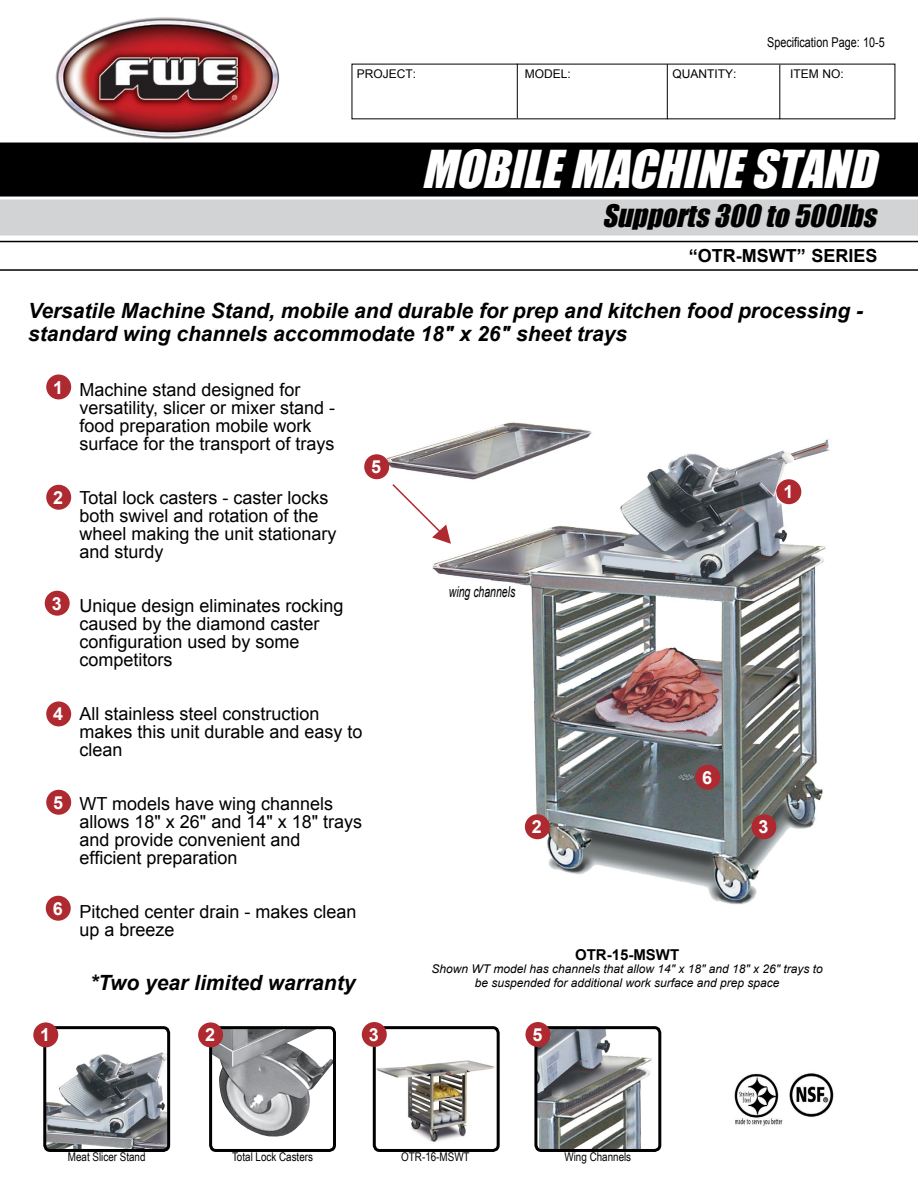
<style>
.page{position:relative;width:918px;height:1188px;background:#fff}
.page>*{position:absolute;margin:0;border:0;box-sizing:border-box;transform-origin:0 0}
.t1{font:italic 48px "Impact";color:#fff}
.t2{font:italic 28.5px "Impact";color:#000}
.t3{font:italic 700 21px/22.5px "Arial";color:#000}
.t4{font:18px/18px "Arial";color:#000}
.t5{font:700 18px "Arial";color:#000}
.t6{font:700 18px "Arial";color:#fff}
.t7{font:italic 15px "Arial";color:#000;scale:.7 1}
.t8{font:700 15px "Arial";color:#000}
.t9{font:13.5px "Arial";color:#000;scale:.8 1}
.t10{font:italic 12px/13.5px "Arial";color:#000;text-align:center}
.t11{font:12px "Arial Narrow";color:#000}
.t12{font:12px "Arial";color:#000}
</style>
<div class="page">
<div style="left:0;top:143px;width:918px;height:54px;background:#000"></div>
<div style="left:0;top:200px;width:918px;height:36px;background:#d1d3d4"></div>
<hr style="left:0;top:241px;width:918px;height:1px;background:#000">
<hr style="left:0;top:269px;width:918px;height:2px;background:#000">
<hr style="left:517px;top:64px;width:1px;height:54px;background:#000">
<hr style="left:667px;top:64px;width:1px;height:55px;background:#000">
<hr style="left:779px;top:65px;width:1px;height:54px;background:#000">
<img style="left:56px;top:17px;width:223px;height:122px">
<img style="left:47px;top:1030px;width:119px;height:118px">
<div style="left:43px;top:1026px;width:127px;height:126px;border:3px solid #000;border-radius:5px"></div>
<img style="left:213px;top:1030px;width:119px;height:107px">
<div style="left:209px;top:1026px;width:127px;height:126px;border:3px solid #000;border-radius:5px"></div>
<img style="left:377px;top:1030px;width:119px;height:118px">
<div style="left:373px;top:1026px;width:127px;height:126px;border:3px solid #000;border-radius:5px"></div>
<img style="left:538px;top:1030px;width:114px;height:118px">
<div style="left:534px;top:1026px;width:127px;height:126px;border:3px solid #000;border-radius:5px"></div>
<div style="left:33px;top:1022px;width:25px;height:25px;background:#af2a30;border-radius:50%"></div>
<div style="left:198px;top:1022px;width:25px;height:25px;background:#af2a30;border-radius:50%"></div>
<div style="left:362px;top:1022px;width:25px;height:25px;background:#af2a30;border-radius:50%"></div>
<div style="left:525px;top:1022px;width:25px;height:25px;background:#af2a30;border-radius:50%"></div>
<img style="left:734px;top:1073px;width:100px;height:53px">
<div style="left:46px;top:374px;width:25px;height:25px;background:#af2a30;border-radius:50%"></div>
<div style="left:46px;top:485px;width:25px;height:25px;background:#af2a30;border-radius:50%"></div>
<div style="left:45px;top:591px;width:25px;height:25px;background:#af2a30;border-radius:50%"></div>
<div style="left:46px;top:701px;width:25px;height:25px;background:#af2a30;border-radius:50%"></div>
<div style="left:46px;top:790px;width:25px;height:25px;background:#af2a30;border-radius:50%"></div>
<img style="left:375px;top:422px;width:454px;height:483px">
<div style="left:776px;top:479px;width:25px;height:25px;background:#af2a30;border-radius:50%"></div>
<div style="left:364px;top:454px;width:25px;height:25px;background:#af2a30;border-radius:50%"></div>
<svg style="left:391px;top:483px;width:61px;height:62px"></svg>
<div style="left:525px;top:814px;width:25px;height:25px;background:#af2a30;border-radius:50%"></div>
<div style="left:751px;top:814px;width:25px;height:25px;background:#af2a30;border-radius:50%"></div>
<div style="left:46px;top:896px;width:25px;height:25px;background:#af2a30;border-radius:50%"></div>
<div style="left:695px;top:765px;width:25px;height:25px;background:#af2a30;border-radius:50%"></div>
<p class="t9" style="left:767px;top:33px;width:149px">Specification Page: 10-5</p>
<p class="t12" style="left:357px;top:66px;width:61px">PROJECT:</p>
<p class="t12" style="left:525px;top:66px;width:48px">MODEL:</p>
<p class="t12" style="left:673px;top:66px;width:66px">QUANTITY:</p>
<p class="t12" style="left:790px;top:66px;width:55px">ITEM NO:</p>
<h1 class="t1" style="left:421px;top:132px;width:470px">MOBILEMACHINESTAND</h1>
<h2 class="t2" style="left:602px;top:194px;width:284px">Supports300to500lbs</h2>
<p class="t5" style="left:689px;top:244px;width:190px">“OTR-MSWT” SERIES</p>
<p class="t3" style="left:28px;top:300px;width:836px">Versatile Machine Stand, mobile and durable for prep and kitchen food processing - standard wing channels accommodate 18" x 26" sheet trays</p>
<p class="t4" style="left:80px;top:381px;width:257px">Machine stand designed for versatility, slicer or mixer stand - food preparation mobile work surface for the transport of trays</p>
<p class="t4" style="left:80px;top:489px;width:259px">Total lock casters - caster locks both swivel and rotation of the wheel making the unit stationary and sturdy</p>
<p class="t4" style="left:80px;top:597px;width:266px">Unique design eliminates rocking caused by the diamond caster configuration used by some competitors</p>
<p class="t4" style="left:80px;top:705px;width:285px">All stainless steel construction makes this unit durable and easy to clean</p>
<p class="t6" style="left:53px;top:375px;width:12px">1</p>
<p class="t6" style="left:371px;top:455px;width:12px">5</p>
<p class="t6" style="left:783px;top:480px;width:12px">1</p>
<p class="t6" style="left:53px;top:485px;width:12px">2</p>
<p class="t7" style="left:449px;top:582px;width:97px">wing channels</p>
<p class="t6" style="left:52px;top:591px;width:12px">3</p>
<p class="t6" style="left:53px;top:702px;width:12px">4</p>
<p class="t6" style="left:53px;top:790px;width:12px">5</p>
<p class="t6" style="left:53px;top:896px;width:12px">6</p>
<p class="t4" style="left:80px;top:795px;width:284px">WT models have wing channels allows 18" x 26" and 14" x 18" trays and provide convenient and efficient preparation</p>
<p class="t4" style="left:80px;top:903px;width:279px">Pitched center drain - makes clean up a breeze</p>
<p class="t3" style="left:90px;top:972px;width:267px">*Two year limited warranty</p>
<p class="t6" style="left:702px;top:766px;width:12px">6</p>
<p class="t6" style="left:532px;top:815px;width:12px">2</p>
<p class="t6" style="left:758px;top:815px;width:12px">3</p>
<p class="t8" style="left:575px;top:944px;width:106px">OTR-15-MSWT</p>
<p class="t10" style="left:432px;top:962px;width:393px">Shown WT model has channels that allow 14" x 18" and 18" x 26" trays to be suspended for additional work surface and prep space</p>
<p class="t6" style="left:40px;top:1023px;width:12px">1</p>
<p class="t6" style="left:205px;top:1023px;width:12px">2</p>
<p class="t6" style="left:369px;top:1023px;width:12px">3</p>
<p class="t6" style="left:532px;top:1023px;width:12px">5</p>
<p class="t11" style="left:68px;top:1148px;width:79px">Meat Slicer Stand</p>
<p class="t11" style="left:232px;top:1148px;width:82px">Total Lock Casters</p>
<p class="t11" style="left:401px;top:1148px;width:70px">OTR-16-MSWT</p>
<p class="t11" style="left:565px;top:1148px;width:68px">Wing Channels</p>
</div>
